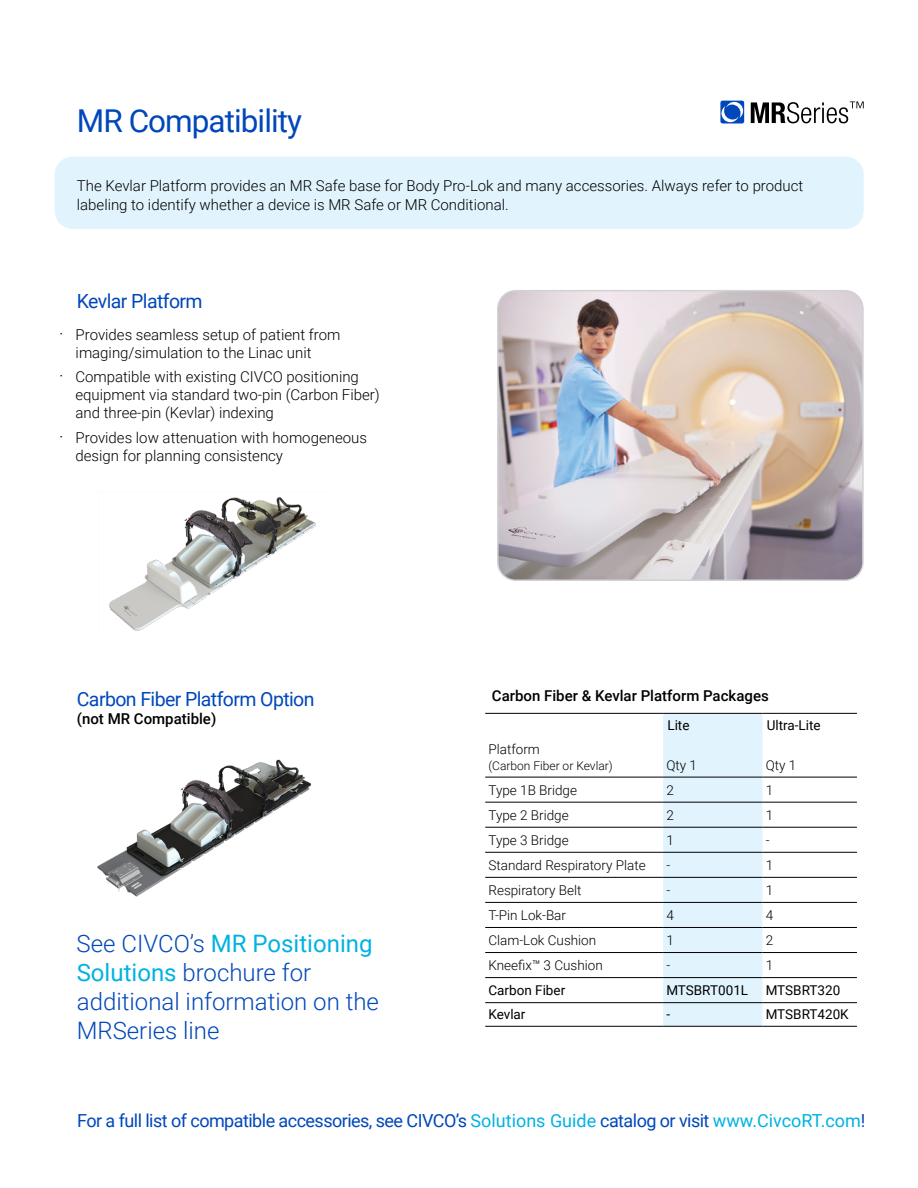
<style>
.page{position:relative;width:918px;height:1188px;background:#fff}
.page>*{position:absolute;margin:0;border:0;box-sizing:border-box;transform-origin:0 0}
.t1{font:31.5px "Roboto";letter-spacing:-.03em;color:#0047ba}
.t2{font:300 24px/28.8px "Roboto";color:#0047ba}
.t3{font:19.5px "Roboto";letter-spacing:-.03em;color:#0047ba}
.t4{font:18px "Roboto";letter-spacing:-.03em;color:#0047ba}
.t5{font:300 15px/18px "Roboto";color:#000}
.t6{font:500 15px "Roboto";color:#000}
.t7{font:300 13.5px "Roboto";color:#000}
.t8{font:13.5px "Roboto";color:#000}
.t9{font:300 12px "Roboto";color:#000}
.s1{font-size:18px}
.s2{font-weight:400;color:#00b2e3}
.s3{color:#00b2e3}
</style>
<div class="page">
<div style="left:55px;top:157px;width:809px;height:72px;background:#e1f4fd;border-radius:18px"></div>
<svg style="left:751px;top:101px;width:113px;height:22px"></svg>
<svg style="left:720px;top:101px;width:24px;height:22px"></svg>
<img style="left:500px;top:293px;width:361px;height:285px">
<div style="left:497px;top:290px;width:367px;height:291px;border:2px solid #d1d3d4;border-radius:18px"></div>
<div style="left:663px;top:714px;width:99px;height:312px;background:#e1f4fd"></div>
<hr style="left:485px;top:777px;width:178px;height:1px;background:#000">
<hr style="left:663px;top:777px;width:99px;height:1px;background:#000">
<hr style="left:762px;top:777px;width:95px;height:1px;background:#000">
<hr style="left:485px;top:802px;width:178px;height:1px;background:#000">
<hr style="left:663px;top:802px;width:99px;height:1px;background:#000">
<hr style="left:762px;top:802px;width:95px;height:1px;background:#000">
<hr style="left:485px;top:827px;width:178px;height:1px;background:#000">
<hr style="left:663px;top:827px;width:99px;height:1px;background:#000">
<hr style="left:762px;top:827px;width:95px;height:1px;background:#000">
<hr style="left:485px;top:852px;width:178px;height:1px;background:#000">
<hr style="left:663px;top:852px;width:99px;height:1px;background:#000">
<hr style="left:762px;top:852px;width:95px;height:1px;background:#000">
<hr style="left:485px;top:877px;width:178px;height:1px;background:#000">
<hr style="left:663px;top:877px;width:99px;height:1px;background:#000">
<hr style="left:762px;top:877px;width:95px;height:1px;background:#000">
<hr style="left:485px;top:902px;width:178px;height:1px;background:#000">
<hr style="left:663px;top:902px;width:99px;height:1px;background:#000">
<hr style="left:762px;top:902px;width:95px;height:1px;background:#000">
<hr style="left:485px;top:927px;width:178px;height:1px;background:#000">
<hr style="left:663px;top:927px;width:99px;height:1px;background:#000">
<hr style="left:762px;top:927px;width:95px;height:1px;background:#000">
<hr style="left:485px;top:952px;width:178px;height:1px;background:#000">
<hr style="left:663px;top:952px;width:99px;height:1px;background:#000">
<hr style="left:762px;top:952px;width:95px;height:1px;background:#000">
<hr style="left:485px;top:977px;width:178px;height:1px;background:#000">
<hr style="left:663px;top:977px;width:99px;height:1px;background:#000">
<hr style="left:762px;top:977px;width:95px;height:1px;background:#000">
<hr style="left:485px;top:1002px;width:178px;height:1px;background:#000">
<hr style="left:663px;top:1002px;width:99px;height:1px;background:#000">
<hr style="left:762px;top:1002px;width:95px;height:1px;background:#000">
<hr style="left:485px;top:1026px;width:178px;height:1px;background:#000">
<hr style="left:663px;top:1026px;width:99px;height:1px;background:#000">
<hr style="left:762px;top:1026px;width:95px;height:1px;background:#000">
<hr style="left:485px;top:713px;width:178px;height:1px;background:#000">
<hr style="left:663px;top:713px;width:99px;height:1px;background:#000">
<hr style="left:762px;top:713px;width:95px;height:1px;background:#000">
<img style="left:97px;top:759px;width:215px;height:138px">
<img style="left:109px;top:497px;width:207px;height:134px">
<h1 class="t1" style="left:77px;top:99px;width:227px">MR Compatibility</h1>
<p class="t5" style="left:77px;top:175px;width:728px;line-height:19.5px">The Kevlar Platform provides an MR Safe base for Body Pro-Lok and many accessories. Always refer to product labeling to identify whether a device is MR Safe or MR Conditional.</p>
<h3 class="t3" style="left:77px;top:287px;width:127px">Kevlar Platform</h3>
<p class="t5" style="left:76px;top:325px;width:266px;text-indent:-17px"><span class="s1">·</span> Provides seamless setup of patient from imaging/simulation to the Linac unit</p>
<p class="t5" style="left:75px;top:367px;width:306px;text-indent:-16px"><span class="s1">·</span> Compatible with existing CIVCO positioning equipment via standard two-pin (Carbon Fiber) and three-pin (Kevlar) indexing</p>
<p class="t5" style="left:76px;top:428px;width:293px;text-indent:-16px"><span class="s1">·</span> Provides low attenuation with homogeneous design for planning consistency</p>
<h3 class="t3" style="left:77px;top:685px;width:239px">Carbon Fiber Platform Option</h3>
<p class="t6" style="left:77px;top:708px;width:141px">(not MR Compatible)</p>
<h2 class="t2" style="left:77px;top:929px;width:304px">See CIVCO’s <span class="s2">MR Positioning<br>Solutions</span> brochure for additional information on the<br>MRSeries line</h2>
<p class="t6" style="left:492px;top:685px;width:278px">Carbon Fiber &amp; Kevlar Platform Packages</p>
<p class="t8" style="left:667px;top:716px;width:24px">Lite</p>
<p class="t8" style="left:767px;top:716px;width:55px">Ultra-Lite</p>
<p class="t7" style="left:488px;top:740px;width:53px">Platform</p>
<p class="t9" style="left:488px;top:758px;width:126px">(Carbon Fiber or Kevlar)</p>
<p class="t7" style="left:666px;top:756px;width:32px">Qty 1</p>
<p class="t7" style="left:766px;top:756px;width:32px">Qty 1</p>
<p class="t7" style="left:488px;top:780px;width:90px">Type 1B Bridge</p>
<p class="t7" style="left:666px;top:780px;width:9px">2</p>
<p class="t7" style="left:766px;top:780px;width:9px">1</p>
<p class="t7" style="left:488px;top:805px;width:82px">Type 2 Bridge</p>
<p class="t7" style="left:666px;top:805px;width:9px">2</p>
<p class="t7" style="left:766px;top:805px;width:9px">1</p>
<p class="t7" style="left:488px;top:831px;width:82px">Type 3 Bridge</p>
<p class="t7" style="left:666px;top:831px;width:9px">1</p>
<p class="t7" style="left:766px;top:831px;width:5px">-</p>
<p class="t7" style="left:488px;top:856px;width:159px">Standard Respiratory Plate</p>
<p class="t7" style="left:666px;top:856px;width:5px">-</p>
<p class="t7" style="left:766px;top:856px;width:9px">1</p>
<p class="t7" style="left:488px;top:881px;width:95px">Respiratory Belt</p>
<p class="t7" style="left:666px;top:881px;width:5px">-</p>
<p class="t7" style="left:766px;top:881px;width:9px">1</p>
<p class="t7" style="left:488px;top:906px;width:79px">T-Pin Lok-Bar</p>
<p class="t7" style="left:666px;top:906px;width:9px">4</p>
<p class="t7" style="left:766px;top:906px;width:9px">4</p>
<p class="t7" style="left:488px;top:931px;width:109px">Clam-Lok Cushion</p>
<p class="t7" style="left:666px;top:931px;width:9px">1</p>
<p class="t7" style="left:766px;top:931px;width:9px">2</p>
<p class="t7" style="left:488px;top:956px;width:116px">Kneefix™ 3 Cushion</p>
<p class="t7" style="left:666px;top:956px;width:5px">-</p>
<p class="t7" style="left:766px;top:956px;width:9px">1</p>
<p class="t8" style="left:488px;top:981px;width:78px">Carbon Fiber</p>
<p class="t8" style="left:666px;top:981px;width:83px">MTSBRT001L</p>
<p class="t8" style="left:766px;top:981px;width:76px">MTSBRT320</p>
<p class="t8" style="left:488px;top:1005px;width:39px">Kevlar</p>
<p class="t8" style="left:666px;top:1005px;width:5px">-</p>
<p class="t8" style="left:766px;top:1005px;width:85px">MTSBRT420K</p>
<p class="t4" style="left:77px;top:1107px;width:790px">For a full list of compatible accessories, see CIVCO’s <span class="s3">Solutions Guide</span> catalog or visit <span class="s3">www.CivcoRT.com</span>!</p>
</div>
